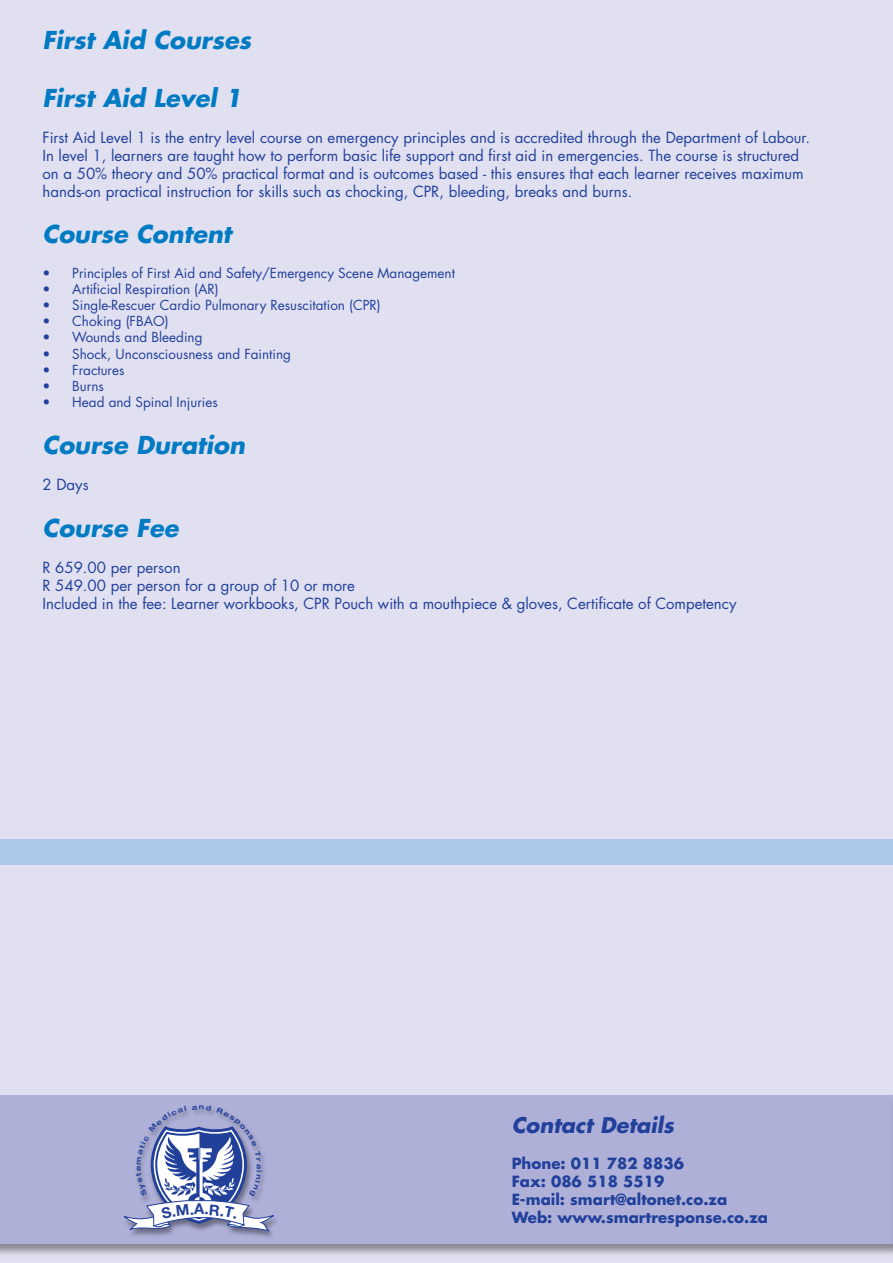
<style>
.page{position:relative;width:893px;height:1263px;background:#e0e0f1}
.page>*{position:absolute;margin:0;border:0;box-sizing:border-box;transform-origin:0 0}
.t1{font:italic 700 24px "Futura";color:#007bc3}
.t2{font:italic 700 21px "Futura";color:#21409a}
.t3{font:15px/18px "Futura";color:#21409a}
.t4{font:700 15px/18px "Futura";color:#21409a}
.t5{font:700 15px "Helvetica Neue";color:#21409a}
.t6{font:13.5px/16.2px "Futura";color:#21409a}
</style>
<div class="page">
<div style="left:0;top:839px;width:893px;height:26px;background:#adc9e9"></div>
<div style="left:0;top:1093px;width:893px;height:165px;background:#000;opacity:.4"></div>
<div style="left:0;top:1095px;width:893px;height:149px;background:#afb0d8"></div>
<div style="left:122px;top:1105px;width:158px;height:135px;background:#000;opacity:.4"></div>
<hr style="left:889px;top:1093px;width:4px;height:165px;background:#000;opacity:.4">
<hr style="left:892px;top:1095px;width:1px;height:149px;background:#afb0d8">
<svg style="left:122px;top:1105px;width:153px;height:127px"></svg>
<h1 class="t1" style="left:43px;top:23px;width:210px">First Aid Courses</h1>
<h1 class="t1" style="left:43px;top:81px;width:200px">First Aid Level 1</h1>
<p class="t3" style="left:43px;top:128px;width:769px">First Aid Level 1 is the entry level course on emergency principles and is accredited through the Department of Labour.<br>In level 1, learners are taught how to perform basic life support and first aid in emergencies. The course is structured on a 50% theory and 50% practical format and is outcomes based - this ensures that each learner receives maximum hands-on practical instruction for skills such as chocking, CPR, bleeding, breaks and burns.</p>
<h1 class="t1" style="left:43px;top:218px;width:190px">Course Content</h1>
<p class="t6" style="left:72px;top:264px;width:384px">Principles of First Aid and Safety/Emergency Scene Management<br>Artificial Respiration (AR)<br>Single-Rescuer Cardio Pulmonary Resuscitation (CPR)<br>Choking (FBAO)<br>Wounds and Bleeding<br>Shock, Unconsciousness and Fainting<br>Fractures<br>Burns<br>Head and Spinal Injuries</p>
<h1 class="t1" style="left:43px;top:428px;width:204px">Course Duration</h1>
<p class="t3" style="left:43px;top:475px;width:48px">2 Days</p>
<h1 class="t1" style="left:43px;top:511px;width:137px">Course Fee</h1>
<p class="t3" style="left:43px;top:558px;width:695px">R 659.00 per person<br>R 549.00 per person for a group of 10 or more<br>Included in the fee: Learner workbooks, CPR Pouch with a mouthpiece &amp; gloves, Certificate of Competency</p>
<p class="t6" style="left:43px;top:264px;width:9px;text-align:justify">• • • • • • • • •</p>
<p class="t5" style="left:194px;top:1200px;width:12px">A</p>
<h2 class="t2" style="left:512px;top:1110px;width:164px">Contact Details</h2>
<p class="t4" style="left:512px;top:1154px;width:258px">Phone: 011 782 8836<br>Fax: 086 518 5519<br>E-mail: smart@altonet.co.za<br>Web: www.smartresponse.co.za</p>
</div>
